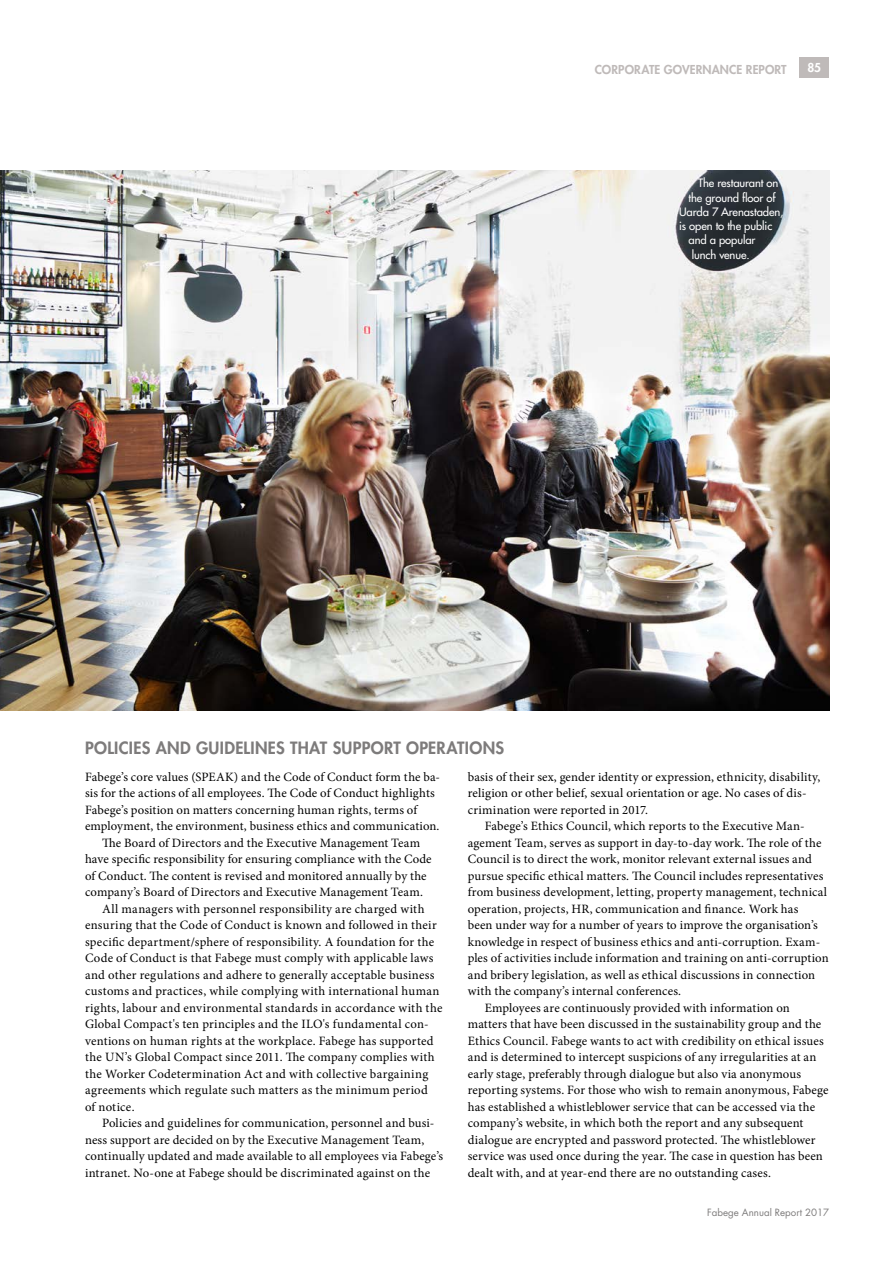
<style>
.page{position:relative;width:893px;height:1263px;background:#fff}
.page>*{position:absolute;margin:0;border:0;box-sizing:border-box;transform-origin:0 0}
.Versal_liten_rubbe{font:800 16.5px "Futura Std";letter-spacing:.02em;color:#7d7b7b}
.Brödtext_indrag{font:12.75px/16.5px "Minion Pro";letter-spacing:.015em;color:#000}
.Brödtext{font:12.75px/16.5px "Minion Pro";letter-spacing:.01em;color:#000}
.t1{font:800 12px "Futura Std";letter-spacing:.01em;color:#bfbab9}
.t2{font:800 12px "Futura Std";color:#fff}
.Futura_text_7_5{font:500 11.25px/14.2px "Futura Std";letter-spacing:-.01em;color:#fff}
.t3{font:9.75px "Futura Std";color:#7d7b7b}
</style>
<div class="page">
<div style="left:799px;top:57px;width:30px;height:20px;background:#bfbab9"></div>
<img style="left:0;top:170px;width:829px;height:540px">
<p class="t1" style="left:595px;top:62px;width:193px">CORPORATE GOVERNANCE REPORT</p>
<p class="t2" style="left:807px;top:60px;width:15px">85</p>
<p class="Futura_text_7_5" style="left:698px;top:176px;width:82px">The restaurant on</p>
<p class="Futura_text_7_5" style="left:689px;top:190px;width:88px">the ground floor of</p>
<p class="Futura_text_7_5" style="left:679px;top:205px;width:106px">Uarda 7 Arenastaden,</p>
<p class="Futura_text_7_5" style="left:679px;top:219px;width:95px">is open to the public</p>
<p class="Futura_text_7_5" style="left:689px;top:233px;width:68px">and a popular lunch venue.</p>
<p class="Versal_liten_rubbe" style="left:85px;top:737px;width:420px">POLICIES AND GUIDELINES THAT SUPPORT OPERATIONS</p>
<p class="Brödtext_indrag" style="left:468px;top:769px;width:354px">basis of their sex, gender identity or expression, ethnicity, disability, religion or other belief, sexual orientation or age. No cases of dis&shy;crimination were reported in 2017.</p>
<p class="Brödtext_indrag" style="left:468px;top:818px;width:362px;text-indent:17px">Fabege’s Ethics Council, which reports to the Executive Man&shy;agement Team, serves as support in day-to-day work. The role of the Council is to direct the work, monitor relevant external issues and pursue specific ethical matters. The Council includes representatives from business development, letting, property management, technical operation, projects, HR, communication and finance. Work has<br>been under way for a number of years to improve the organisation’s knowledge in respect of business ethics and anti-corruption. Exam&shy;ples of activities include information and training on anti-corruption and bribery legislation, as well as ethical discussions in connection with the company’s internal conferences.</p>
<p class="Brödtext_indrag" style="left:468px;top:1000px;width:362px;text-indent:17px">Employees are continuously provided with information on matters that have been discussed in the sustainability group and the Ethics Council. Fabege wants to act with credibility on ethical issues and is determined to intercept suspicions of any irregularities at an early stage, preferably through dialogue but also via anonymous reporting systems. For those who wish to remain anonymous, Fabege has established a whistleblower service that can be accessed via the company’s website, in which both the report and any subsequent dialogue are encrypted and password protected. The whistleblower service was used once during the year. The case in question has been dealt with, and at year-end there are no outstanding cases.</p>
<p class="Brödtext" style="left:85px;top:769px;width:357px">Fabege’s core values (SPEAK) and the Code of Conduct form the ba&shy;sis for the actions of all employees. The Code of Conduct highlights Fabege’s position on matters concerning human rights, terms of employment, the environment, business ethics and communication.</p>
<p class="Brödtext_indrag" style="left:85px;top:835px;width:348px;text-indent:17px">The Board of Directors and the Executive Management Team have specific responsibility for ensuring compliance with the Code of Conduct. The content is revised and monitored annually by the company’s Board of Directors and Executive Management Team.</p>
<p class="Brödtext_indrag" style="left:85px;top:901px;width:359px;text-indent:17px">All managers with personnel responsibility are charged with ensuring that the Code of Conduct is known and followed in their specific department/sphere of responsibility. A foundation for the Code of Conduct is that Fabege must comply with applicable laws and other regulations and adhere to generally acceptable business customs and practices, while complying with international human rights, labour and environmental standards in accordance with the Global Compact's ten principles and the ILO's fundamental con&shy;ventions on human rights at the workplace. Fabege has supported the UN’s Global Compact since 2011. The company complies with the Worker Codetermination Act and with collective bargaining agreements which regulate such matters as the minimum period<br>of notice.</p>
<p class="Brödtext_indrag" style="left:85px;top:1115px;width:360px;text-indent:17px">Policies and guidelines for communication, personnel and busi&shy;ness support are decided on by the Executive Management Team, continually updated and made available to all employees via Fabege’s intranet. No-one at Fabege should be discriminated against on the</p>
<p class="t3" style="left:707px;top:1206px;width:123px">Fabege Annual Report 2017</p>
</div>
